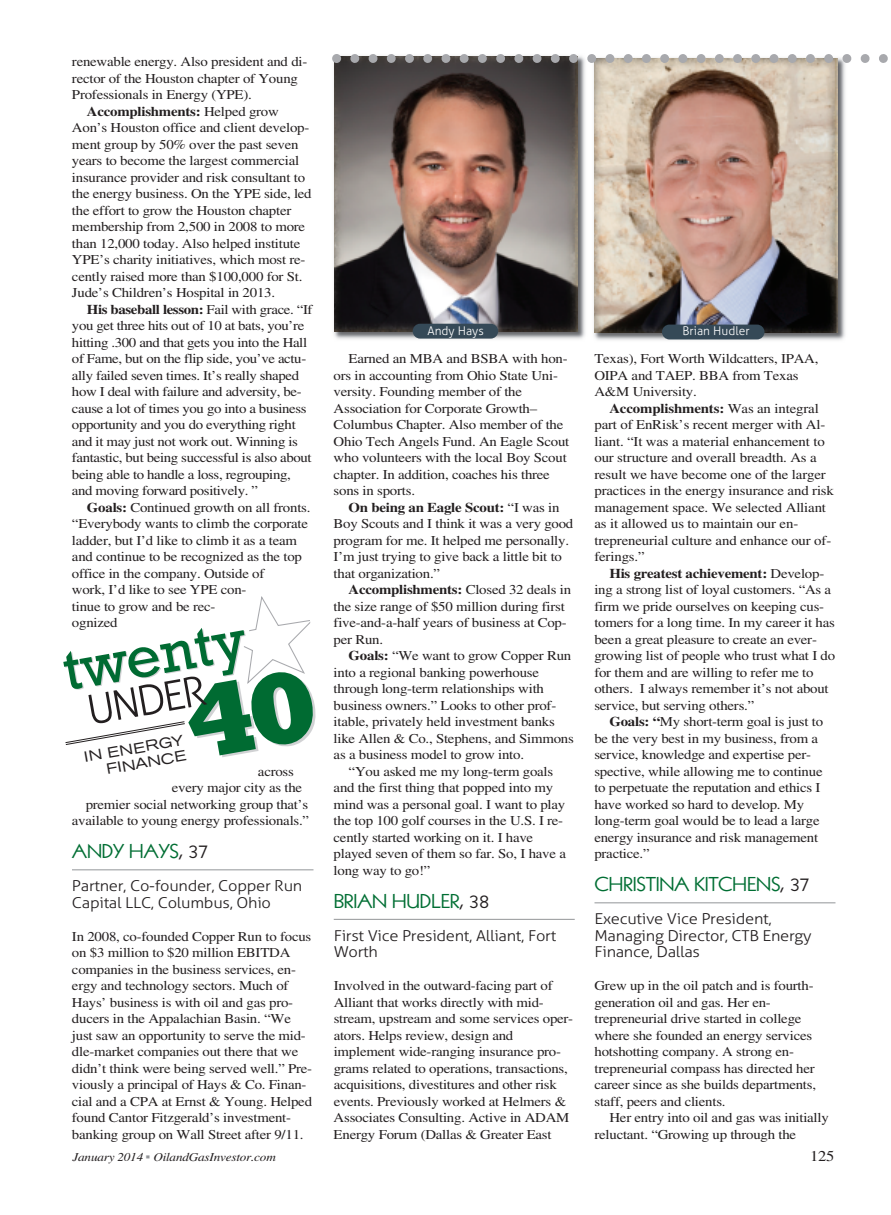
<style>
.page{position:relative;width:891px;height:1215px;background:#fff}
.page>*{position:absolute;margin:0;border:0;box-sizing:border-box;transform-origin:0 0}
.t1{font:19.5px "Kabel";letter-spacing:-.015em;color:#006e33;scale:1.1 1}
.t2{font:300 15px/16.5px "Aller";letter-spacing:-.02em;color:#231f20;scale:1.1 1}
.t3{font:15px "Times LT Std";color:#231f20;scale:1.1 1}
.t4{font:expanded 14.7px/15.8px "Akzidenz Grotesk BE";color:#231f20;text-align:right}
.t5{font:13.5px/16.5px "Times LT Std";letter-spacing:-.015em;color:#231f20;scale:1.1 1}
.t6{font:700 13.5px "Times LT Std";letter-spacing:-.02em;color:#231f20;scale:1.1 1}
.t7{font:italic 12px "Times LT Std";letter-spacing:-.015em;color:#231f20;scale:1.1 1}
.t8{font:300 12px "Aller";color:#fff}
.s1{font-weight:400}
.s2{font-weight:700}
.s3{color:#231f20}
.s4{font-family:"Universal Newswith Comm Pi";font-style:normal;color:#939598}
</style>
<div class="page">
<hr style="left:72px;top:869px;width:242px;height:1px;background:#939598">
<hr style="left:334px;top:919px;width:241px;height:1px;background:#939598">
<hr style="left:595px;top:902px;width:241px;height:1px;background:#939598">
<img style="left:334px;top:63px;width:251px;height:276px">
<img style="left:334px;top:63px;width:243px;height:268px">
<img style="left:594px;top:63px;width:251px;height:277px">
<img style="left:594px;top:63px;width:243px;height:270px">
<div style="left:413px;top:324px;width:85px;height:15px;background:#354957;border-radius:7px"></div>
<div style="left:662px;top:325px;width:103px;height:14px;background:#354957;border-radius:7px"></div>
<svg style="left:63px;top:596px;width:253px;height:161px"></svg>
<svg style="left:332px;top:54px;width:556px;height:9px"></svg>
<p class="t5" style="left:72px;top:55px;width:216px">renewable energy. Also president and di-</p>
<p class="t5" style="left:72px;top:71px;width:207px">rector of the Houston chapter of Young</p>
<p class="t5" style="left:72px;top:88px;width:165px">Professionals in Energy (YPE).</p>
<p class="t6" style="left:87px;top:107px;width:176px">Accomplishments: <span class="s1">Helped grow</span></p>
<p class="t5" style="left:72px;top:121px;width:217px">Aon’s Houston office and client develop-</p>
<p class="t5" style="left:72px;top:137px;width:208px">ment group by 50% over the past seven</p>
<p class="t5" style="left:72px;top:154px;width:208px">years to become the largest commercial</p>
<p class="t5" style="left:72px;top:170px;width:213px">insurance provider and risk consultant to</p>
<p class="t5" style="left:72px;top:187px;width:219px">the energy business. On the YPE side, led</p>
<p class="t5" style="left:72px;top:203px;width:201px">the effort to grow the Houston chapter</p>
<p class="t5" style="left:72px;top:220px;width:214px">membership from 2,500 in 2008 to more</p>
<p class="t5" style="left:72px;top:236px;width:209px">than 12,000 today. Also helped institute</p>
<p class="t5" style="left:72px;top:253px;width:214px">YPE’s charity initiatives, which most re-</p>
<p class="t5" style="left:72px;top:269px;width:211px">cently raised more than $100,000 for St.</p>
<p class="t5" style="left:72px;top:286px;width:186px">Jude’s Children’s Hospital in 2013.</p>
<p class="t6" style="left:87px;top:305px;width:207px">His baseball lesson: <span class="s1">Fail with grace. “If</span></p>
<p class="t5" style="left:72px;top:319px;width:213px">you get three hits out of 10 at bats, you’re</p>
<p class="t5" style="left:72px;top:335px;width:215px">hitting .300 and that gets you into the Hall</p>
<p class="t5" style="left:72px;top:352px;width:215px">of Fame, but on the flip side, you’ve actu-</p>
<p class="t5" style="left:72px;top:368px;width:208px">ally failed seven times. It’s really shaped</p>
<p class="t5" style="left:72px;top:385px;width:210px">how I deal with failure and adversity, be-</p>
<p class="t5" style="left:72px;top:401px;width:215px">cause a lot of times you go into a business</p>
<p class="t5" style="left:72px;top:418px;width:205px">opportunity and you do everything right</p>
<p class="t5" style="left:72px;top:434px;width:207px">and it may just not work out. Winning is</p>
<p class="t5" style="left:72px;top:451px;width:219px">fantastic, but being successful is also about</p>
<p class="t5" style="left:72px;top:467px;width:201px">being able to handle a loss, regrouping,</p>
<p class="t5" style="left:72px;top:484px;width:171px">and moving forward positively. ”</p>
<p class="t5" style="left:87px;top:500px;width:205px"><span class="s2">Goals:</span> Continued growth on all fronts.</p>
<p class="t5" style="left:72px;top:517px;width:216px">“Everybody wants to climb the corporate</p>
<p class="t5" style="left:72px;top:533px;width:206px">ladder, but I’d like to climb it as a team</p>
<p class="t5" style="left:72px;top:550px;width:211px">and continue to be recognized as the top</p>
<p class="t5" style="left:72px;top:566px;width:176px">office in the company. Outside of</p>
<p class="t5" style="left:72px;top:583px;width:160px">work, I’d like to see YPE con-</p>
<p class="t5" style="left:72px;top:599px;width:132px">tinue to grow and be rec-</p>
<p class="t5" style="left:72px;top:616px;width:43px">ognized</p>
<p class="t4" style="left:83px;top:751px;width:102px;rotate:-10deg">IN ENERGY<br>FINANCE</p>
<p class="t5" style="left:258px;top:764px;width:34px">across</p>
<p class="t5" style="left:172px;top:781px;width:120px">every major city as the</p>
<p class="t5" style="left:86px;top:797px;width:204px">premier social networking group that’s</p>
<p class="t5" style="left:72px;top:814px;width:217px">available to young energy professionals.”</p>
<h1 class="t1" style="left:72px;top:844px;width:126px">ANDY HAYS<span class="s3">, 37</span></h1>
<p class="t2" style="left:72px;top:878px;width:211px">Partner, Co-founder, Copper Run<br>Capital LLC, Columbus, Ohio</p>
<p class="t5" style="left:72px;top:929px;width:220px">In 2008, co-founded Copper Run to focus on $3 million to $20 million EBITDA companies in the business services, en&shy;ergy and technology sectors. Much of Hays’ business is with oil and gas pro&shy;ducers in the Appalachian Basin. “We just saw an opportunity to serve the mid&shy;dle-market companies out there that we didn’t think were being served well.” Pre&shy;viously a principal of Hays &amp; Co. Finan&shy;cial and a CPA at Ernst &amp; Young. Helped found Cantor Fitzgerald’s investment&shy;banking group on Wall Street after 9/11.</p>
<p class="t8" style="left:428px;top:324px;width:58px">Andy Hays</p>
<p class="t8" style="left:683px;top:324px;width:68px">Brian Hudler</p>
<p class="t5" style="left:334px;top:352px;width:216px;text-indent:15px">Earned an MBA and BSBA with hon&shy;ors in accounting from Ohio State Uni&shy;versity. Founding member of the Association for Corporate Growth– Columbus Chapter. Also member of the Ohio Tech Angels Fund. An Eagle Scout who volunteers with the local Boy Scout chapter. In addition, coaches his three sons in sports.</p>
<p class="t5" style="left:334px;top:500px;width:219px;text-indent:15px"><span class="s2">On being an Eagle Scout:</span> “I was in Boy Scouts and I think it was a very good program for me. It helped me personally.<br>I’m just trying to give back a little bit to that organization.”</p>
<p class="t5" style="left:334px;top:583px;width:217px;text-indent:15px"><span class="s2">Accomplishments:</span> Closed 32 deals in the size range of $50 million during first five-and-a-half years of business at Cop&shy;per Run.</p>
<p class="t5" style="left:349px;top:649px;width:204px"><span class="s2">Goals:</span> “We want to grow Copper Run</p>
<p class="t5" style="left:334px;top:665px;width:188px">into a regional banking powerhouse</p>
<p class="t5" style="left:334px;top:682px;width:193px">through long-term relationships with</p>
<p class="t5" style="left:334px;top:698px;width:204px">business owners.” Looks to other prof-</p>
<p class="t5" style="left:334px;top:715px;width:203px">itable, privately held investment banks</p>
<p class="t5" style="left:334px;top:731px;width:220px">like Allen &amp; Co., Stephens, and Simmons</p>
<p class="t5" style="left:334px;top:748px;width:175px">as a business model to grow into.</p>
<p class="t5" style="left:349px;top:764px;width:188px">“You asked me my long-term goals</p>
<p class="t5" style="left:334px;top:781px;width:201px">and the first thing that popped into my</p>
<p class="t5" style="left:334px;top:797px;width:212px">mind was a personal goal. I want to play</p>
<p class="t5" style="left:334px;top:814px;width:210px">the top 100 golf courses in the U.S. I re-</p>
<p class="t5" style="left:334px;top:830px;width:183px">cently started working on it. I have</p>
<p class="t5" style="left:334px;top:847px;width:213px">played seven of them so far. So, I have a</p>
<p class="t5" style="left:334px;top:863px;width:90px">long way to go!”</p>
<h1 class="t1" style="left:334px;top:894px;width:143px">BRIAN HUDLER<span class="s3">, 38</span></h1>
<p class="t2" style="left:334px;top:927px;width:204px">First Vice President, Alliant, Fort<br>Worth</p>
<p class="t5" style="left:334px;top:979px;width:219px">Involved in the outward-facing part of Alliant that works directly with mid&shy;stream, upstream and some services oper&shy;ators. Helps review, design and implement wide-ranging insurance pro&shy;grams related to operations, transactions, acquisitions, divestitures and other risk events. Previously worked at Helmers &amp; Associates Consulting. Active in ADAM Energy Forum (Dallas &amp; Greater East</p>
<p class="t5" style="left:594px;top:352px;width:205px">Texas), Fort Worth Wildcatters, IPAA,<br>OIPA and TAEP. BBA from Texas<br>A&amp;M University.</p>
<p class="t5" style="left:594px;top:401px;width:219px;text-indent:15px"><span class="s2">Accomplishments:</span> Was an integral part of EnRisk’s recent merger with Al&shy;liant. “It was a material enhancement to our structure and overall breadth. As a result we have become one of the larger practices in the energy insurance and risk management space. We selected Alliant as it allowed us to maintain our en&shy;trepreneurial culture and enhance our of&shy;ferings.”</p>
<p class="t5" style="left:594px;top:566px;width:220px;text-indent:15px"><span class="s2">His greatest achievement:</span> Develop&shy;ing a strong list of loyal customers. “As a firm we pride ourselves on keeping cus&shy;tomers for a long time. In my career it has been a great pleasure to create an ever&shy;growing list of people who trust what I do for them and are willing to refer me to others. I always remember it’s not about service, but serving others.”</p>
<p class="t5" style="left:594px;top:715px;width:210px;text-indent:15px"><span class="s2">Goals: “</span>My short-term goal is just to be the very best in my business, from a service, knowledge and expertise per&shy;spective, while allowing me to continue to perpetuate the reputation and ethics I have worked so hard to develop. My long-term goal would be to lead a large energy insurance and risk management practice.”</p>
<h1 class="t1" style="left:594px;top:877px;width:198px">CHRISTINA KITCHENS<span class="s3">, 37</span></h1>
<p class="t2" style="left:594px;top:911px;width:199px">Executive Vice President,<br>Managing Director, CTB Energy<br>Finance, Dallas</p>
<p class="t5" style="left:594px;top:979px;width:203px">Grew up in the oil patch and is fourth&shy;generation oil and gas. Her en&shy;trepreneurial drive started in college where she founded an energy services hotshotting company. A strong en&shy;trepreneurial compass has directed her career since as she builds departments, staff, peers and clients.</p>
<p class="t5" style="left:594px;top:1111px;width:215px;text-indent:15px">Her entry into oil and gas was initially reluctant. “Growing up through the</p>
<p class="t7" style="left:73px;top:1153px;width:186px">January 2014 <span class="s4">▪</span> OilandGasInvestor.com</p>
<p class="t3" style="left:810px;top:1151px;width:24px">125</p>
</div>
